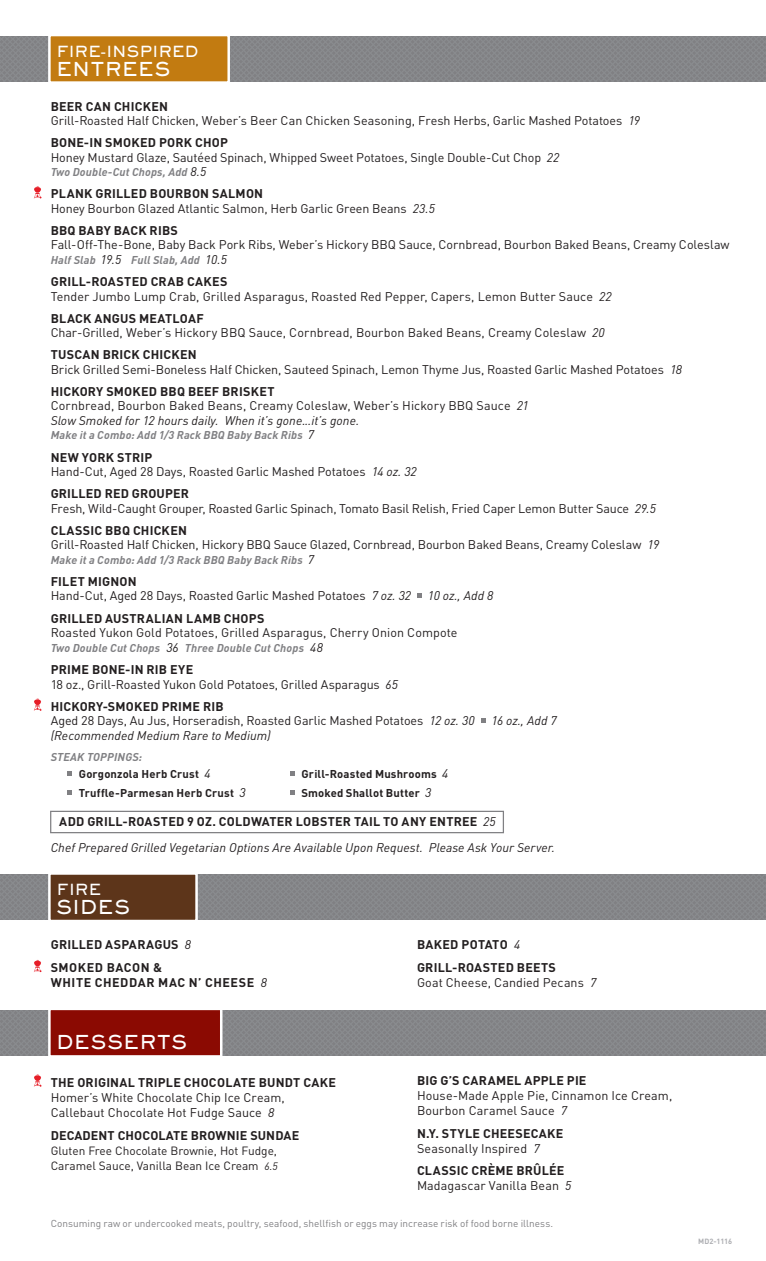
<style>
.page{position:relative;width:766px;height:1261px;background:#fff}
.page>*{position:absolute;margin:0;border:0;box-sizing:border-box;transform-origin:0 0}
.t1{font:18.75px "AT Sackers Heavy Gothic";letter-spacing:.025em;color:#fff}
.t2{font:18.75px "AT Sackers Heavy Gothic";letter-spacing:.005em;color:#fff}
.t3{font:15px "AT Sackers Heavy Gothic";letter-spacing:.005em;color:#fff}
.t4{font:12.5px/14.4px "DIN";letter-spacing:-.005em;color:#231f20}
.t5{font:700 12.5px/22.9px "DIN";letter-spacing:.02em;color:#231f20}
.t6{font:italic 12.5px "DINOT";letter-spacing:.005em;color:#231f20}
.t7{font:700 12.5px "DIN";letter-spacing:.04em;color:#231f20}
.t8{font:11.88px/15px "DIN";color:#231f20}
.t9{font:italic 700 11.25px "DINOT";letter-spacing:.01em;color:#808083}
.t10{font:700 11.25px/18.4px "DIN";letter-spacing:.015em;color:#231f20}
.t11{font:10px "DIN";letter-spacing:.005em;color:#808083}
.t12{font:700 7.5px "DIN";letter-spacing:-.015em;color:#aeafb3}
.s1{font-weight:700}
.s2{font-family:"DINOT";font-style:italic}
.s3{font-weight:400;font-size:12.5px;color:#231f20}
.s4{font-family:"DINOT";font-weight:400;font-style:italic;font-size:12.5px}
.s5{font-family:"DINOT";font-weight:400;font-style:italic}
.s6{font-family:"DINOT";font-style:italic;font-size:10.62px}
.s7{font-weight:400}
</style>
<div class="page">
<svg style="left:0;top:874px;width:765px;height:46px;background:#7e7875"></svg>
<svg style="left:34px;top:959px;width:7px;height:12px"></svg>
<svg style="left:0;top:1010px;width:765px;height:46px;background:#876c6c"></svg>
<svg style="left:34px;top:1074px;width:7px;height:12px"></svg>
<svg style="left:0;top:36px;width:765px;height:46px;background:#93846f"></svg>
<svg style="left:34px;top:186px;width:7px;height:12px"></svg>
<svg style="left:417px;top:593px;width:4px;height:4px"></svg>
<svg style="left:34px;top:698px;width:7px;height:12px"></svg>
<svg style="left:481px;top:718px;width:4px;height:4px"></svg>
<svg style="left:68px;top:771px;width:4px;height:4px"></svg>
<svg style="left:68px;top:790px;width:4px;height:4px"></svg>
<svg style="left:290px;top:771px;width:4px;height:4px"></svg>
<svg style="left:290px;top:790px;width:4px;height:4px"></svg>
<div style="left:50px;top:810px;width:453px;height:23px;border:1px solid #808083"></div>
<p class="t3" style="left:56px;top:41px;width:144px">FIRE-INSPIRED</p>
<h1 class="t2" style="left:56px;top:56px;width:115px">ENTREES</h1>
<p class="t4" style="left:51px;top:99px;width:590px"><span class="s1">BEER CAN CHICKEN<br></span>Grill-Roasted Half Chicken, Weber’s Beer Can Chicken Seasoning, Fresh Herbs, Garlic Mashed Potatoes <span class="s2">19</span></p>
<p class="t4" style="left:51px;top:135px;width:509px"><span class="s1">BONE-IN SMOKED PORK CHOP<br></span>Honey Mustard Glaze, Sautéed Spinach, Whipped Sweet Potatoes, Single Double-Cut Chop <span class="s2">22</span></p>
<p class="t9" style="left:51px;top:165px;width:157px">Two Double-Cut Chops, Add <span class="s3">8.5</span></p>
<p class="t4" style="left:51px;top:186px;width:385px"><span class="s1">PLANK GRILLED BOURBON SALMON<br></span>Honey Bourbon Glazed Atlantic Salmon, Herb Garlic Green Beans <span class="s2">23.5</span></p>
<p class="t5" style="left:51px;top:218px;width:129px">BBQ BABY BACK RIBS</p>
<p class="t4" style="left:51px;top:237px;width:680px">Fall-Off-The-Bone, Baby Back Pork Ribs, Weber’s Hickory BBQ Sauce, Cornbread, Bourbon Baked Beans, Creamy Coleslaw</p>
<p class="t9" style="left:51px;top:252px;width:178px">Half Slab <span class="s3">19.5</span> Full Slab, Add <span class="s3">10.5</span></p>
<p class="t4" style="left:51px;top:274px;width:562px"><span class="s1">GRILL-ROASTED CRAB CAKES<br></span>Tender Jumbo Lump Crab, Grilled Asparagus, Roasted Red Pepper, Capers, Lemon Butter Sauce <span class="s2">22</span></p>
<p class="t4" style="left:51px;top:311px;width:555px"><span class="s1">BLACK ANGUS MEATLOAF<br></span>Char-Grilled, Weber’s Hickory BBQ Sauce, Cornbread, Bourbon Baked Beans, Creamy Coleslaw <span class="s2">20</span></p>
<p class="t4" style="left:51px;top:347px;width:632px"><span class="s1">TUSCAN BRICK CHICKEN<br></span>Brick Grilled Semi-Boneless Half Chicken, Sauteed Spinach, Lemon Thyme Jus, Roasted Garlic Mashed Potatoes <span class="s2">18</span></p>
<p class="t4" style="left:51px;top:384px;width:479px"><span class="s1">HICKORY SMOKED BBQ BEEF BRISKET<br></span>Cornbread, Bourbon Baked Beans, Creamy Coleslaw, Weber’s Hickory BBQ Sauce <span class="s2">21</span></p>
<p class="t6" style="left:51px;top:412px;width:310px">Slow Smoked for 12 hours daily. When it’s gone...it’s gone.</p>
<p class="t9" style="left:51px;top:428px;width:264px">Make it a Combo: Add 1/3 Rack BBQ Baby Back Ribs <span class="s3">7</span></p>
<p class="t4" style="left:51px;top:449px;width:367px"><span class="s1">NEW YORK STRIP<br></span>Hand-Cut, Aged 28 Days, Roasted Garlic Mashed Potatoes <span class="s2">14 oz. 32</span></p>
<p class="t4" style="left:51px;top:486px;width:606px"><span class="s1">GRILLED RED GROUPER<br></span>Fresh, Wild-Caught Grouper, Roasted Garlic Spinach, Tomato Basil Relish, Fried Caper Lemon Butter Sauce <span class="s2">29.5</span></p>
<p class="t4" style="left:51px;top:523px;width:609px"><span class="s1">CLASSIC BBQ CHICKEN<br></span>Grill-Roasted Half Chicken, Hickory BBQ Sauce Glazed, Cornbread, Bourbon Baked Beans, Creamy Coleslaw <span class="s2">19</span></p>
<p class="t9" style="left:51px;top:552px;width:264px">Make it a Combo: Add 1/3 Rack BBQ Baby Back Ribs <span class="s3">7</span></p>
<p class="t4" style="left:51px;top:574px;width:361px"><span class="s1">FILET MIGNON<br></span>Hand-Cut, Aged 28 Days, Roasted Garlic Mashed Potatoes <span class="s2">7 oz. 32</span></p>
<p class="t6" style="left:427px;top:588px;width:67px">10 oz., Add 8</p>
<p class="t5" style="left:51px;top:606px;width:215px">GRILLED AUSTRALIAN LAMB CHOPS</p>
<p class="t4" style="left:51px;top:625px;width:408px">Roasted Yukon Gold Potatoes, Grilled Asparagus, Cherry Onion Compote</p>
<p class="t9" style="left:51px;top:640px;width:273px">Two Double Cut Chops <span class="s3">36</span> Three Double Cut Chops <span class="s3">48</span></p>
<p class="t4" style="left:51px;top:662px;width:348px"><span class="s1">PRIME BONE-IN RIB EYE<br></span>18 oz., Grill-Roasted Yukon Gold Potatoes, Grilled Asparagus <span class="s2">65</span></p>
<p class="t4" style="left:51px;top:698px;width:425px"><span class="s1">HICKORY-SMOKED PRIME RIB<br></span>Aged 28 Days, Au Jus, Horseradish, Roasted Garlic Mashed Potatoes <span class="s2">12 oz. 30</span></p>
<p class="t6" style="left:51px;top:727px;width:221px">(Recommended Medium Rare to Medium)</p>
<p class="t9" style="left:51px;top:749px;width:93px">STEAK TOPPINGS:</p>
<p class="t10" style="left:79px;top:764px;width:168px">Gorgonzola Herb Crust <span class="s4">4<br></span>Truffle-Parmesan Herb Crust <span class="s4">3</span></p>
<p class="t10" style="left:301px;top:764px;width:148px">Grill-Roasted Mushrooms <span class="s4">4<br></span>Smoked Shallot Butter <span class="s4">3</span></p>
<p class="t6" style="left:491px;top:712px;width:67px">16 oz., Add 7</p>
<p class="t5" style="left:59px;top:809px;width:437px">ADD GRILL-ROASTED 9 OZ. COLDWATER LOBSTER TAIL TO ANY ENTREE <span class="s5">25</span></p>
<p class="t6" style="left:51px;top:839px;width:505px">Chef Prepared Grilled Vegetarian Options Are Available Upon Request. Please Ask Your Server.</p>
<p class="t3" style="left:56px;top:879px;width:47px">FIRE</p>
<h1 class="t1" style="left:56px;top:894px;width:75px">SIDES</h1>
<p class="t5" style="left:51px;top:932px;width:142px">GRILLED ASPARAGUS <span class="s5">8<br></span>SMOKED BACON &amp;</p>
<p class="t7" style="left:51px;top:974px;width:217px">WHITE CHEDDAR MAC N’ CHEESE <span class="s5">8</span></p>
<h1 class="t1" style="left:56px;top:1029px;width:132px">DESSERTS</h1>
<p class="t5" style="left:51px;top:1069px;width:286px">THE ORIGINAL TRIPLE CHOCOLATE BUNDT CAKE</p>
<p class="t4" style="left:51px;top:1089px;width:235px;line-height:15px">Homer’s White Chocolate Chip Ice Cream,<br>Callebaut Chocolate Hot Fudge Sauce <span class="s2">8</span></p>
<p class="t5" style="left:51px;top:1122px;width:250px">DECADENT CHOCOLATE BROWNIE SUNDAE</p>
<p class="t8" style="left:51px;top:1142px;width:228px">Gluten Free Chocolate Brownie, Hot Fudge,<br>Caramel Sauce, Vanilla Bean Ice Cream <span class="s6">6.5</span></p>
<p class="t5" style="left:416px;top:932px;width:140px">BAKED POTATO <span class="s5">4<br></span>GRILL-ROASTED BEETS</p>
<p class="t4" style="left:416px;top:974px;width:181px">Goat Cheese, Candied Pecans <span class="s2">7</span></p>
<p class="t5" style="left:417px;top:1067px;width:171px">BIG G’S CARAMEL APPLE PIE</p>
<p class="t4" style="left:417px;top:1087px;width:256px;line-height:15px">House-Made Apple Pie, Cinnamon Ice Cream,<br>Bourbon Caramel Sauce <span class="s2">7</span></p>
<p class="t5" style="left:417px;top:1124px;width:148px;line-height:15px">N.Y. STYLE CHEESECAKE<br><span class="s7">Seasonally Inspired</span> <span class="s5">7</span></p>
<p class="t4" style="left:417px;top:1162px;width:156px;line-height:15px"><span class="s1">CLASSIC CRÈME BRÛLÉE<br></span>Madagascar Vanilla Bean <span class="s2">5</span></p>
<p class="t11" style="left:51px;top:1217px;width:503px">Consuming raw or undercooked meats, poultry, seafood, shellfish or eggs may increase risk of food borne illness.</p>
<p class="t12" style="left:697px;top:1235px;width:36px">MD2-1116</p>
</div>
